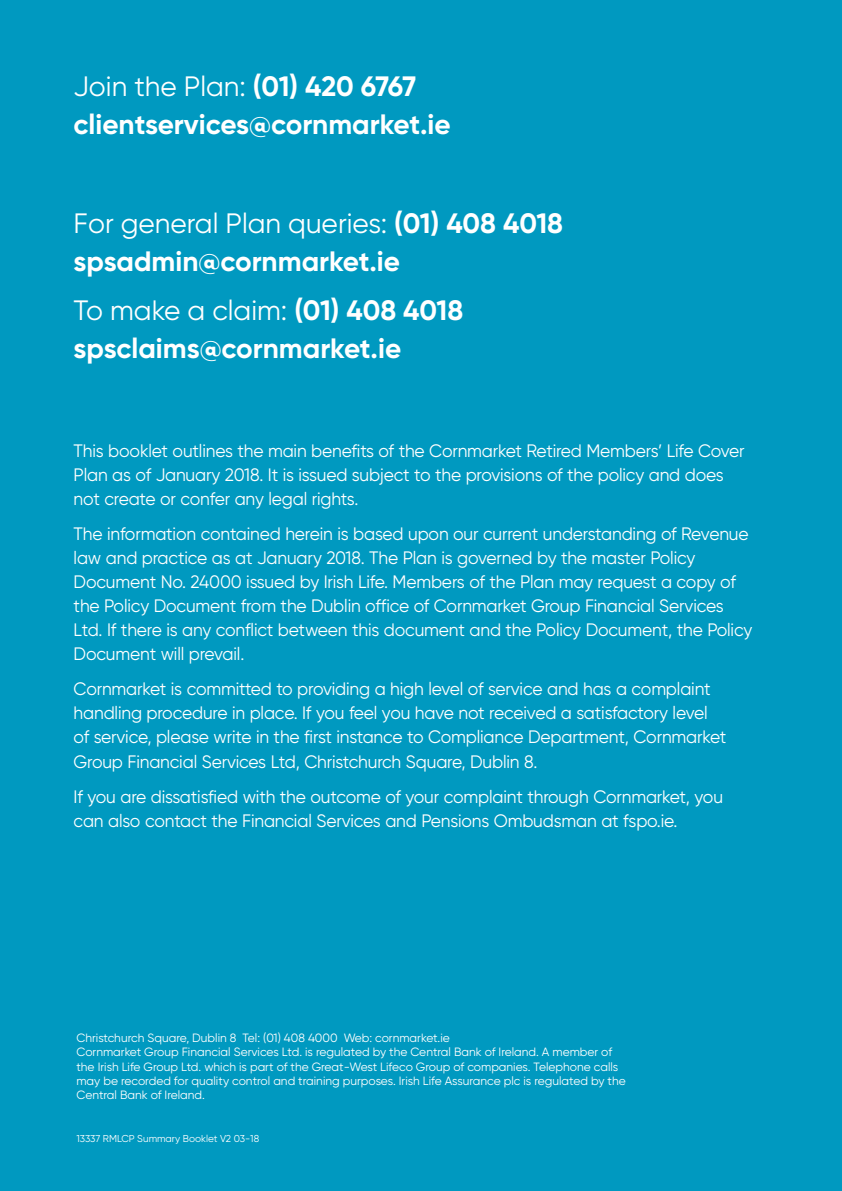
<style>
.page{position:relative;width:842px;height:1191px;background:#0099c0}
.page>*{position:absolute;margin:0;border:0;box-sizing:border-box;transform-origin:0 0}
.t1{font:700 28px/38px "Gilroy";color:#fff}
.t2{font:18px/24px "Gilroy";letter-spacing:-.01em;color:#fff}
.t3{font:12px/14.4px "Gilroy";color:#fff}
.t4{font:10px "Gilroy";color:#fff}
.s1{font-weight:400}
</style>
<div class="page">
<h1 class="t1" style="left:74px;top:67px;width:379px"><span class="s1">Join the Plan:</span> (01) 420 6767 clientservices@cornmarket.ie</h1>
<h1 class="t1" style="left:74px;top:204px;width:491px"><span class="s1">For general Plan queries:</span> (01) 408 4018 spsadmin@cornmarket.ie</h1>
<h1 class="t1" style="left:74px;top:291px;width:391px"><span class="s1">To make a claim:</span> (01) 408 4018 spsclaims@cornmarket.ie</h1>
<p class="t2" style="left:74px;top:438px;width:673px">This booklet outlines the main benefits of the Cornmarket Retired Members’ Life Cover<br>Plan as of January 2018. It is issued subject to the provisions of the policy and does not create or confer any legal rights.</p>
<p class="t2" style="left:74px;top:521px;width:680px">The information contained herein is based upon our current understanding of Revenue law and practice as at January 2018. The Plan is governed by the master Policy Document No. 24000 issued by Irish Life. Members of the Plan may request a copy of the Policy Document from the Dublin office of Cornmarket Group Financial Services Ltd. If there is any conflict between this document and the Policy Document, the Policy Document will prevail.</p>
<p class="t2" style="left:74px;top:677px;width:654px">Cornmarket is committed to providing a high level of service and has a complaint handling procedure in place. If you feel you have not received a satisfactory level of service, please write in the first instance to Compliance Department, Cornmarket Group Financial Services Ltd, Christchurch Square, Dublin 8.</p>
<p class="t2" style="left:74px;top:784px;width:651px">If you are dissatisfied with the outcome of your complaint through Cornmarket, you can also contact the Financial Services and Pensions Ombudsman at fspo.ie.</p>
<p class="t3" style="left:76px;top:1030px;width:551px">Christchurch Square, Dublin 8 Tel: (01) 408 4000 Web: cornmarket.ie<br>Cornmarket Group Financial Services Ltd. is regulated by the Central Bank of Ireland. A member of the Irish Life Group Ltd. which is part of the Great-West Lifeco Group of companies. Telephone calls may be recorded for quality control and training purposes. Irish Life Assurance plc is regulated by the Central Bank of Ireland.</p>
<p class="t4" style="left:76px;top:1132px;width:184px">13337 RMLCP Summary Booklet V2 03-18</p>
</div>
